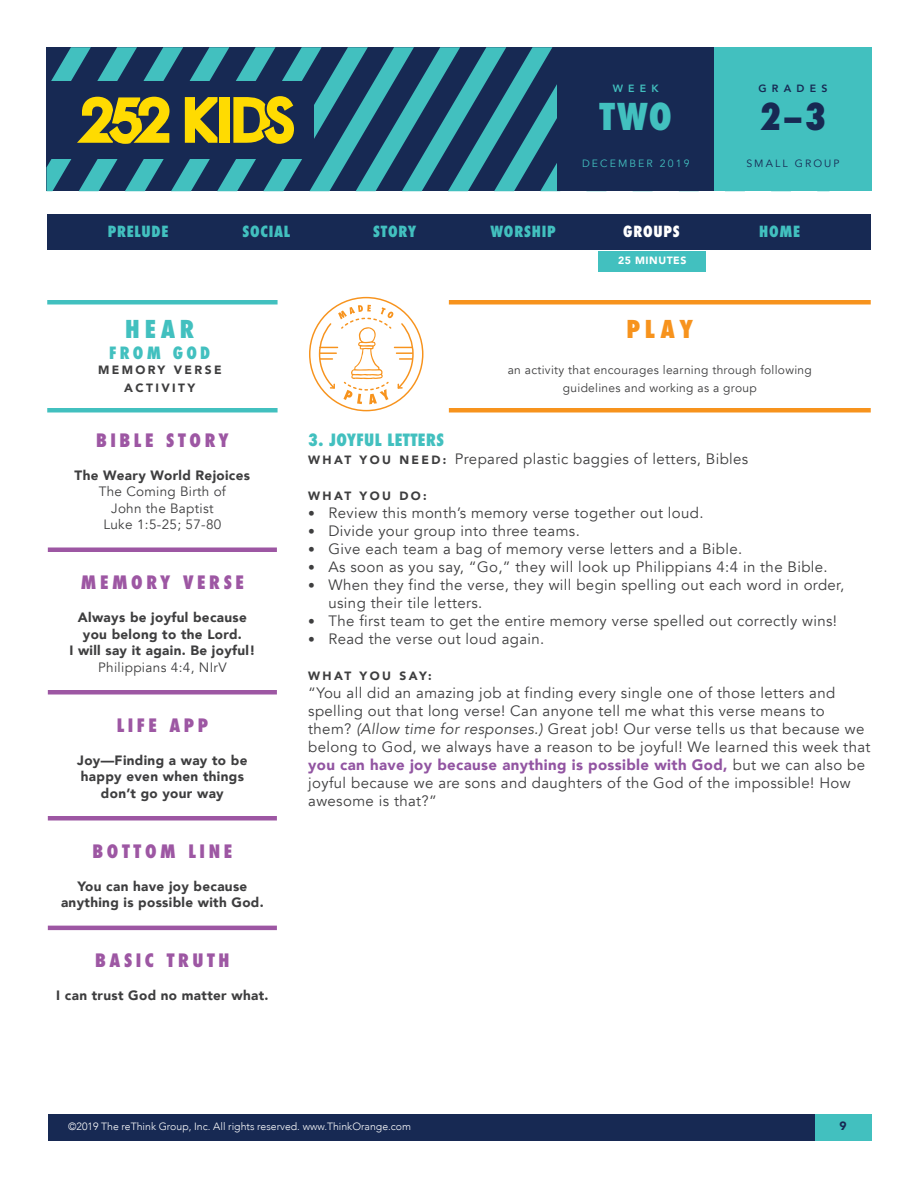
<style>
.page{position:relative;width:918px;height:1188px;background:#fff}
.page>*{position:absolute;margin:0;border:0;box-sizing:border-box;transform-origin:0 0}
.t1{font:800 condensed 36px "Futura";color:#42c0bf}
.t2{font:800 condensed 36px "Futura";color:#172953}
.t3{font:800 condensed 24px "Futura";color:#f7931d}
.t4{font:800 condensed 24px "Futura";color:#42c0bf}
.t5{font:800 condensed 18px "Futura";letter-spacing:.2em;color:#9d57a3}
.Paragraph_Style_1{font:800 condensed 16.5px "Futura";letter-spacing:.025em;color:#42c0bf}
.Paragraph_Style_1-2{font:15px/18px "Avenir";letter-spacing:.025em;color:#3e3e3f}
.t6{font:800 condensed 15px "Futura";letter-spacing:.05em;color:#42c0bf}
.t7{font:800 condensed 15px "Futura";letter-spacing:.05em;color:#fff}
.t8{font:900 13.5px/16.5px "Avenir";letter-spacing:.025em;color:#3e3e3f;text-align:center}
.t9{font:13.5px/16.5px "Avenir";letter-spacing:.02em;color:#3e3e3f;text-align:center}
.t10{font:12px/18px "Avenir";letter-spacing:.025em;color:#3e3e3f;text-align:center}
.Paragraph_Style_1-3{font:900 12px "Avenir";letter-spacing:.2em;color:#3e3e3f}
.t11{font:900 12px "Avenir";color:#172953}
.t12{font:300 10.5px "Avenir";color:#fff}
.t13{font:10.5px "Avenir";letter-spacing:.2em;color:#42c0bf}
.t14{font:10.5px "Avenir";letter-spacing:.2em;color:#172953}
.t15{font:900 10.5px "Avenir";letter-spacing:.05em;color:#fff}
.t16{font:800 10.5px "Avenir";letter-spacing:.5em;color:#172953}
.t17{font:800 10.5px "Avenir";color:#42c0bf}
.s1{font-weight:900;font-size:12px}
.s2{font-size:13.5px}
.s3{font-style:italic}
.s4{font-weight:900;color:#9255a2}
</style>
<div class="page">
<div style="left:714px;top:47px;width:158px;height:144px;background:#42c0bf"></div>
<svg style="left:46px;top:47px;width:668px;height:144px;background:#2f5767"></svg>
<hr style="left:48px;top:816px;width:229px;height:4px;background:#9d57a3">
<hr style="left:48px;top:548px;width:229px;height:4px;background:#9d57a3">
<hr style="left:48px;top:690px;width:229px;height:4px;background:#9d57a3">
<hr style="left:48px;top:926px;width:229px;height:4px;background:#9d57a3">
<div style="left:598px;top:251px;width:108px;height:20px;background:#42c0bf"></div>
<div style="left:48px;top:1114px;width:823px;height:28px;background:#172953"></div>
<div style="left:815px;top:1114px;width:57px;height:28px;background:#42c0bf"></div>
<div style="left:47px;top:214px;width:824px;height:36px;background:#172953"></div>
<hr style="left:449px;top:408px;width:422px;height:4px;background:#f7931d">
<hr style="left:449px;top:300px;width:422px;height:4px;background:#f7931d">
<hr style="left:47px;top:408px;width:231px;height:4px;background:#42c0bf">
<hr style="left:47px;top:300px;width:231px;height:4px;background:#42c0bf">
<svg style="left:309px;top:297px;width:114px;height:114px"></svg>
<p class="t17" style="left:613px;top:80px;width:48px">WEEK</p>
<p class="t16" style="left:758px;top:80px;width:71px">GRADES</p>
<h1 class="t1" style="left:600px;top:92px;width:74px">TWO</h1>
<h1 class="t2" style="left:760px;top:92px;width:68px">2–3</h1>
<p class="t14" style="left:746px;top:157px;width:95px">SMALL GROUP</p>
<p class="t13" style="left:582px;top:157px;width:109px">DECEMBER 2019</p>
<p class="t6" style="left:108px;top:221px;width:62px">PRELUDE</p>
<p class="t6" style="left:243px;top:221px;width:49px">SOCIAL</p>
<p class="t6" style="left:373px;top:221px;width:45px">STORY</p>
<p class="t6" style="left:490px;top:221px;width:67px">WORSHIP</p>
<p class="t7" style="left:623px;top:221px;width:58px">GROUPS</p>
<p class="t6" style="left:759px;top:221px;width:42px">HOME</p>
<p class="t4" style="left:125px;top:313px;width:71px">HEAR</p>
<p class="Paragraph_Style_1" style="left:109px;top:342px;width:103px">FROM GOD</p>
<p class="Paragraph_Style_1-3" style="left:98px;top:359px;width:125px">MEMORY VERSE</p>
<p class="Paragraph_Style_1-3" style="left:124px;top:377px;width:73px">ACTIVITY</p>
<p class="t5" style="left:96px;top:428px;width:134px">BIBLE STORY</p>
<p class="t8" style="left:75px;top:467px;width:177px">The Weary World Rejoices</p>
<p class="t9" style="left:99px;top:484px;width:129px">The Coming Birth of<br>John the Baptist<br>Luke 1:5-25; 57-80</p>
<p class="t5" style="left:81px;top:570px;width:165px">MEMORY VERSE</p>
<p class="t8" style="left:69px;top:609px;width:188px">Always be joyful because you belong to the Lord.<br>I will say it again. Be joyful!</p>
<p class="t9" style="left:98px;top:659px;width:130px">Philippians 4:4, NIrV</p>
<p class="t5" style="left:117px;top:713px;width:93px">LIFE APP</p>
<p class="t8" style="left:77px;top:751px;width:172px">Joy—Finding a way to be happy even when things don’t go your way</p>
<p class="t5" style="left:93px;top:839px;width:141px">BOTTOM LINE</p>
<p class="t8" style="left:61px;top:877px;width:204px">You can have joy because anything is possible with God.</p>
<p class="t5" style="left:95px;top:948px;width:136px">BASIC TRUTH</p>
<p class="t8" style="left:56px;top:987px;width:214px">I can trust God no matter what.</p>
<p class="t15" style="left:618px;top:252px;width:70px">25 MINUTES</p>
<h2 class="t3" style="left:626px;top:312px;width:68px">PLAY</h2>
<p class="t10" style="left:508px;top:361px;width:306px">an activity that encourages learning through following guidelines and working as a group</p>
<p class="Paragraph_Style_1" style="left:308px;top:428px;width:137px">3. JOYFUL LETTERS</p>
<p class="Paragraph_Style_1-2" style="left:308px;top:450px;width:442px"><span class="s1">W H AT Y O U N E E D :</span> Prepared plastic baggies of letters, Bibles</p>
<p class="Paragraph_Style_1-3" style="left:308px;top:485px;width:120px">WHAT YOU DO:</p>
<p class="Paragraph_Style_1-2" style="left:308px;top:504px;width:397px"><span class="s2">•</span> Review this month’s memory verse together out loud.</p>
<p class="Paragraph_Style_1-2" style="left:308px;top:522px;width:273px"><span class="s2">•</span> Divide your group into three teams.</p>
<p class="Paragraph_Style_1-2" style="left:308px;top:540px;width:436px"><span class="s2">•</span> Give each team a bag of memory verse letters and a Bible.</p>
<p class="Paragraph_Style_1-2" style="left:308px;top:558px;width:521px"><span class="s2">•</span> As soon as you say, “Go,” they will look up Philippians 4:4 in the Bible.</p>
<p class="Paragraph_Style_1-2" style="left:328px;top:576px;width:517px;text-indent:-20px"><span class="s2">•</span> When they find the verse, they will begin spelling out each word in order, using their tile letters.</p>
<p class="Paragraph_Style_1-2" style="left:308px;top:612px;width:530px"><span class="s2">•</span> The first team to get the entire memory verse spelled out correctly wins!</p>
<p class="Paragraph_Style_1-2" style="left:308px;top:630px;width:238px"><span class="s2">•</span> Read the verse out loud again.</p>
<p class="Paragraph_Style_1-3" style="left:308px;top:665px;width:125px">WHAT YOU SAY:</p>
<p class="Paragraph_Style_1-2" style="left:308px;top:684px;width:564px">“You all did an amazing job at finding every single one of those letters and spelling out that long verse! Can anyone tell me what this verse means to them? <span class="s3">(Allow time for responses.)</span> Great job! Our verse tells us that because we belong to God, we always have a reason to be joyful! We learned this week that <span class="s4">you can have joy because anything is possible with God,</span> but we can also be joyful because we are sons and daughters of the God of the impossible! How awesome is that?”</p>
<p class="t12" style="left:68px;top:1120px;width:344px">©2019 The reThink Group, Inc. All rights reserved. www.ThinkOrange.com</p>
<p class="t11" style="left:840px;top:1115px;width:9px">9</p>
</div>
